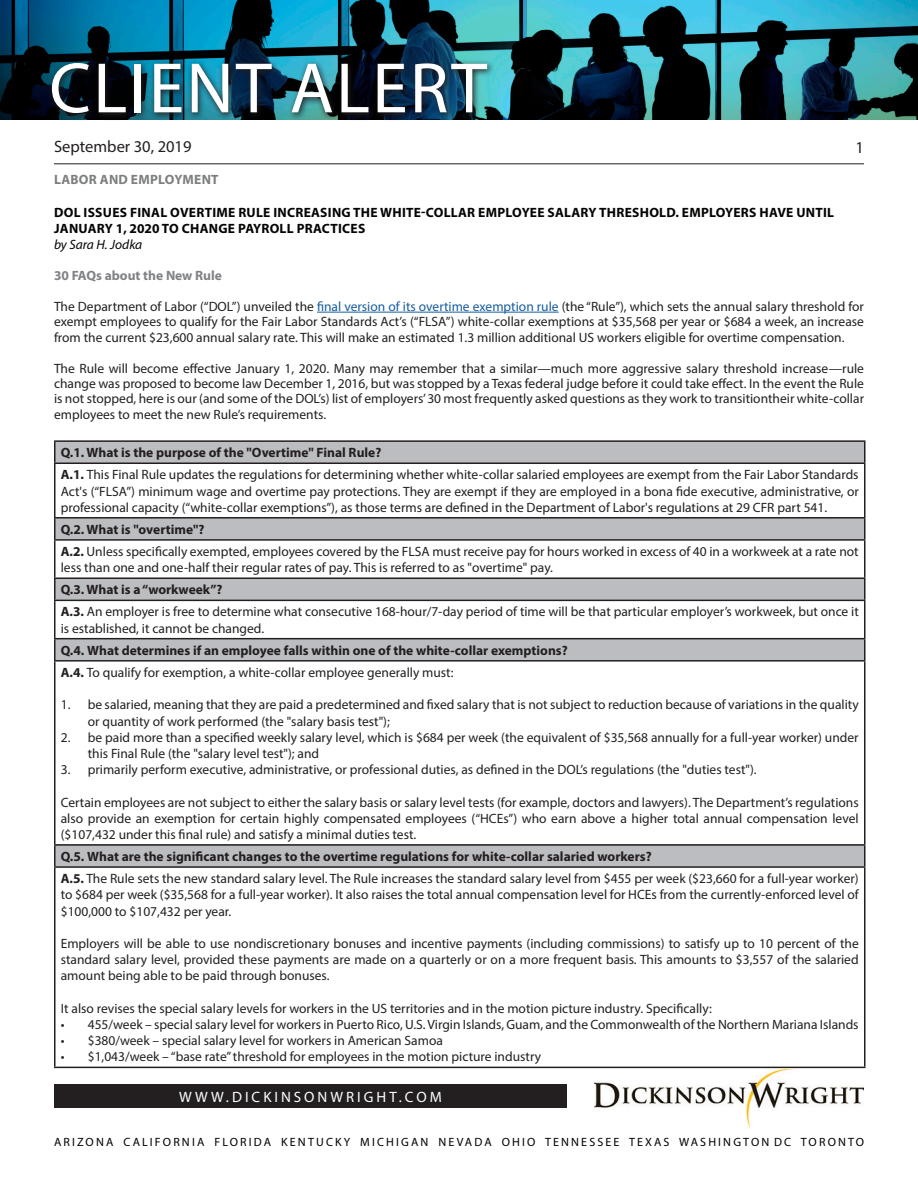
<style>
.page{position:relative;width:918px;height:1188px;background:#fff}
.page>*{position:absolute;margin:0;border:0;box-sizing:border-box;transform-origin:0 0}
.t1{font:72px "Myriad Pro";letter-spacing:.03em;color:#fff}
.t2{font:16.5px "Myriad Pro";color:#231f20}
.t3{font:15px "Myriad Pro";letter-spacing:.2em;color:#fff}
.t4{font:13.5px/16.2px "Myriad Pro";color:#231f20;text-align:justify}
.t5{font:700 13.5px "Myriad Pro";color:#231f20}
.t6{font:700 13.5px/16.2px "Myriad Pro";letter-spacing:.02em;color:#040503}
.t7{font:700 13.5px "Myriad Pro";color:#808285}
.t8{font:700 13.5px "Myriad Pro";letter-spacing:.02em;color:#7d7e7e}
.t9{font:italic 13.5px "Myriad Pro";color:#040503}
.t10{font:12px "Myriad Pro";letter-spacing:.18em;color:#000}
.s1{color:#175d9e}
.s2{font-weight:700}
</style>
<div class="page">
<img style="left:0;top:0;width:918px;height:120px">
<div style="left:54px;top:1084px;width:513px;height:24px;background:#231f20"></div>
<img style="left:594px;top:1069px;width:270px;height:59px">
<img style="left:48px;top:59px;width:447px;height:61px">
<hr style="left:54px;top:163px;width:810px;height:1px;background:#231f20">
<hr style="left:317px;top:312px;width:242px;height:1px;background:#175d9e">
<div style="left:55px;top:441px;width:810px;height:22px;background:#bcbdc0"></div>
<svg style="left:56px;top:519px;width:808px;height:141px"></svg>
<div style="left:55px;top:845px;width:810px;height:22px;background:#bcbdc0"></div>
<hr style="left:54px;top:440px;width:812px;height:2px;background:#231f20">
<hr style="left:54px;top:442px;width:2px;height:21px;background:#231f20">
<hr style="left:864px;top:442px;width:2px;height:21px;background:#231f20">
<hr style="left:54px;top:463px;width:812px;height:1px;background:#231f20">
<hr style="left:54px;top:464px;width:2px;height:53px;background:#231f20">
<hr style="left:864px;top:464px;width:2px;height:53px;background:#231f20">
<hr style="left:54px;top:517px;width:812px;height:2px;background:#231f20">
<hr style="left:54px;top:519px;width:2px;height:20px;background:#231f20">
<hr style="left:864px;top:519px;width:2px;height:20px;background:#231f20">
<hr style="left:54px;top:539px;width:812px;height:2px;background:#231f20">
<hr style="left:54px;top:541px;width:2px;height:36px;background:#231f20">
<hr style="left:864px;top:541px;width:2px;height:36px;background:#231f20">
<hr style="left:54px;top:577px;width:812px;height:2px;background:#231f20">
<hr style="left:54px;top:579px;width:2px;height:21px;background:#231f20">
<hr style="left:864px;top:579px;width:2px;height:21px;background:#231f20">
<hr style="left:54px;top:600px;width:812px;height:1px;background:#231f20">
<hr style="left:54px;top:601px;width:2px;height:37px;background:#231f20">
<hr style="left:864px;top:601px;width:2px;height:37px;background:#231f20">
<hr style="left:54px;top:638px;width:812px;height:1px;background:#231f20">
<hr style="left:54px;top:639px;width:2px;height:21px;background:#231f20">
<hr style="left:864px;top:639px;width:2px;height:21px;background:#231f20">
<hr style="left:54px;top:660px;width:812px;height:2px;background:#231f20">
<hr style="left:54px;top:662px;width:2px;height:182px;background:#231f20">
<hr style="left:864px;top:662px;width:2px;height:182px;background:#231f20">
<hr style="left:54px;top:844px;width:812px;height:2px;background:#231f20">
<hr style="left:54px;top:846px;width:2px;height:20px;background:#231f20">
<hr style="left:864px;top:846px;width:2px;height:20px;background:#231f20">
<hr style="left:54px;top:866px;width:812px;height:2px;background:#231f20">
<hr style="left:54px;top:868px;width:2px;height:199px;background:#231f20">
<hr style="left:864px;top:868px;width:2px;height:199px;background:#231f20">
<hr style="left:54px;top:1067px;width:812px;height:1px;background:#231f20">
<h1 class="t1" style="left:49px;top:44px;width:439px">CLIENT ALERT</h1>
<p class="t2" style="left:54px;top:136px;width:139px">September 30, 2019</p>
<p class="t2" style="left:856px;top:138px;width:10px">1</p>
<p class="t8" style="left:54px;top:171px;width:166px">LABOR AND EMPLOYMENT</p>
<p class="t6" style="left:54px;top:203px;width:782px">DOL ISSUES FINAL OVERTIME RULE INCREASING THE WHITE-COLLAR EMPLOYEE SALARY THRESHOLD. EMPLOYERS HAVE UNTIL<br>JANUARY 1, 2020 TO CHANGE PAYROLL PRACTICES</p>
<p class="t9" style="left:54px;top:236px;width:90px">by Sara H. Jodka</p>
<p class="t7" style="left:54px;top:267px;width:170px">30 FAQs about the New Rule</p>
<p class="t4" style="left:54px;top:298px;width:812px;line-height:15.5px">The Department of Labor (“DOL”) unveiled the <span class="s1">final version of its overtime exemption rule</span> (the “Rule”), which sets the annual salary threshold for exempt employees to qualify for the Fair Labor Standards Act’s (“FLSA”) white-collar exemptions at $35,568 per year or $684 a week, an increase from the current $23,600 annual salary rate. This will make an estimated 1.3 million additional US workers eligible for overtime compensation.</p>
<p class="t4" style="left:54px;top:360px;width:812px;line-height:15.5px">The Rule will become effective January 1, 2020. Many may remember that a similar—much more aggressive salary threshold increase—rule change was proposed to become law December 1, 2016, but was stopped by a Texas federal judge before it could take effect. In the event the Rule is not stopped, here is our (and some of the DOL’s) list of employers’ 30 most frequently asked questions as they work to transitiontheir white-collar employees to meet the new Rule’s requirements.</p>
<p class="t5" style="left:61px;top:444px;width:322px">Q.1. What is the purpose of the "Overtime" Final Rule?</p>
<p class="t4" style="left:61px;top:467px;width:800px"><span class="s2">A.1.</span> This Final Rule updates the regulations for determining whether white-collar salaried employees are exempt from the Fair Labor Standards Act's (“FLSA”) minimum wage and overtime pay protections. They are exempt if they are employed in a bona fide executive, administrative, or professional capacity (“white-collar exemptions”), as those terms are defined in the Department of Labor's regulations at 29 CFR part 541.</p>
<p class="t5" style="left:61px;top:521px;width:145px">Q.2. What is "overtime"?</p>
<p class="t4" style="left:61px;top:543px;width:799px"><span class="s2">A.2.</span> Unless specifically exempted, employees covered by the FLSA must receive pay for hours worked in excess of 40 in a workweek at a rate not less than one and one-half their regular rates of pay. This is referred to as "overtime" pay.</p>
<p class="t5" style="left:61px;top:581px;width:163px">Q.3. What is a “workweek”?</p>
<p class="t4" style="left:61px;top:604px;width:800px"><span class="s2">A.3.</span> An employer is free to determine what consecutive 168-hour/7-day period of time will be that particular employer’s workweek, but once it is established, it cannot be changed.</p>
<p class="t5" style="left:61px;top:641px;width:509px">Q.4. What determines if an employee falls within one of the white-collar exemptions?</p>
<p class="t4" style="left:61px;top:664px;width:394px"><span class="s2">A.4.</span> To qualify for exemption, a white-collar employee generally must:</p>
<p class="t4" style="left:88px;top:696px;width:773px;text-indent:-27px">1. be salaried, meaning that they are paid a predetermined and fixed salary that is not subject to reduction because of variations in the quality or quantity of work performed (the "salary basis test");</p>
<p class="t4" style="left:88px;top:729px;width:772px;text-indent:-27px">2. be paid more than a specified weekly salary level, which is $684 per week (the equivalent of $35,568 annually for a full-year worker) under this Final Rule (the "salary level test"); and</p>
<p class="t4" style="left:61px;top:761px;width:698px">3. primarily perform executive, administrative, or professional duties, as defined in the DOL’s regulations (the "duties test").</p>
<p class="t4" style="left:61px;top:794px;width:800px">Certain employees are not subject to either the salary basis or salary level tests (for example, doctors and lawyers). The Department’s regulations also provide an exemption for certain highly compensated employees (“HCEs”) who earn above a higher total annual compensation level ($107,432 under this final rule) and satisfy a minimal duties test.</p>
<p class="t5" style="left:61px;top:848px;width:592px">Q.5. What are the significant changes to the overtime regulations for white-collar salaried workers?</p>
<p class="t4" style="left:61px;top:870px;width:800px"><span class="s2">A.5.</span> The Rule sets the new standard salary level. The Rule increases the standard salary level from $455 per week ($23,660 for a full-year worker) to $684 per week ($35,568 for a full-year worker). It also raises the total annual compensation level for HCEs from the currently-enforced level of $100,000 to $107,432 per year.</p>
<p class="t4" style="left:61px;top:935px;width:800px">Employers will be able to use nondiscretionary bonuses and incentive payments (including commissions) to satisfy up to 10 percent of the standard salary level, provided these payments are made on a quarterly or on a more frequent basis. This amounts to $3,557 of the salaried amount being able to be paid through bonuses.</p>
<p class="t4" style="left:61px;top:1000px;width:653px">It also revises the special salary levels for workers in the US territories and in the motion picture industry. Specifically:</p>
<p class="t4" style="left:61px;top:1016px;width:799px">• 455/week – special salary level for workers in Puerto Rico, U.S. Virgin Islands, Guam, and the Commonwealth of the Northern Mariana Islands</p>
<p class="t4" style="left:61px;top:1032px;width:384px">• $380/week – special salary level for workers in American Samoa</p>
<p class="t4" style="left:61px;top:1049px;width:482px">• $1,043/week – “base rate” threshold for employees in the motion picture industry</p>
<p class="t3" style="left:179px;top:1087px;width:264px">WWW.DICKINSONWRIGHT.COM</p>
<p class="t10" style="left:54px;top:1134px;width:812px">ARIZONA CALIFORNIA FLORIDA KENTUCKY MICHIGAN NEVADA OHIO TENNESSEE TEXAS WASHINGTON DC TORONTO</p>
</div>
